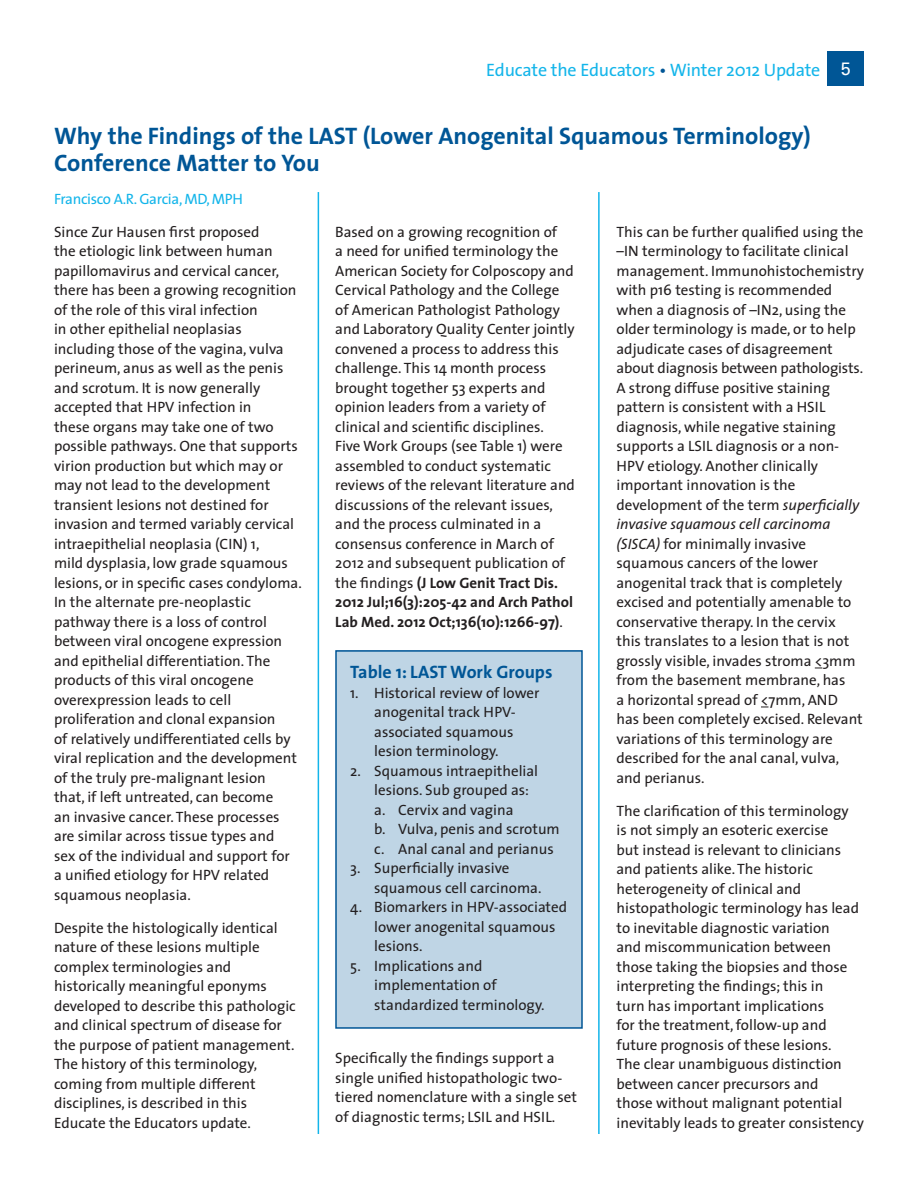
<style>
.page{position:relative;width:918px;height:1188px;background:#fff}
.page>*{position:absolute;margin:0;border:0;box-sizing:border-box;transform-origin:0 0}
.t1{font:700 24px/27px "The Sans";color:#005696}
.t2{font:18px "The Sans";letter-spacing:-.01em;color:#13b5ea}
.t3{font:700 18px "The Sans";color:#005696}
.t4{font:15px/19.5px "The Sans";color:#231f20}
.t5{font:15px "The Sans";letter-spacing:-.02em;color:#13b5ea}
.s1{color:#005696}
.s2{font-family:"Univers";color:#fff}
.s3{font-style:italic}
.s4{font-weight:700}
</style>
<div class="page">
<div style="left:828px;top:51px;width:36px;height:34px;background:#005696"></div>
<div style="left:336px;top:651px;width:246px;height:377px;background:#bfd5e5"></div>
<div style="left:335px;top:650px;width:248px;height:379px;border:2px solid #005696"></div>
<hr style="left:318px;top:192px;width:1px;height:942px;background:#13b5ea">
<hr style="left:598px;top:192px;width:2px;height:942px;background:#13b5ea">
<p class="t2" style="left:486px;top:63px;width:366px">Educate the Educators <span class="s1">•</span> Winter 2012 Update <span class="s2">5</span></p>
<h1 class="t1" style="left:54px;top:124px;width:758px">Why the Findings of the LAST (Lower Anogenital Squamous Terminology)<br>Conference Matter to You</h1>
<p class="t5" style="left:54px;top:193px;width:190px">Francisco A.R. Garcia, MD, MPH</p>
<p class="t4" style="left:54px;top:223px;width:249px">Since Zur Hausen first proposed<br>the etiologic link between human papillomavirus and cervical cancer, there has been a growing recognition of the role of this viral infection<br>in other epithelial neoplasias including those of the vagina, vulva perineum, anus as well as the penis and scrotum. It is now generally accepted that HPV infection in<br>these organs may take one of two possible pathways. One that supports virion production but which may or may not lead to the development transient lesions not destined for invasion and termed variably cervical intraepithelial neoplasia (CIN) 1,<br>mild dysplasia, low grade squamous lesions, or in specific cases condyloma.<br>In the alternate pre-neoplastic pathway there is a loss of control between viral oncogene expression and epithelial differentiation. The products of this viral oncogene overexpression leads to cell proliferation and clonal expansion<br>of relatively undifferentiated cells by viral replication and the development of the truly pre-malignant lesion<br>that, if left untreated, can become<br>an invasive cancer. These processes are similar across tissue types and<br>sex of the individual and support for<br>a unified etiology for HPV related squamous neoplasia.</p>
<p class="t4" style="left:54px;top:919px;width:243px">Despite the histologically identical nature of these lesions multiple complex terminologies and historically meaningful eponyms developed to describe this pathologic and clinical spectrum of disease for the purpose of patient management.<br>The history of this terminology, coming from multiple different disciplines, is described in this Educate the Educators update.</p>
<p class="t4" style="left:617px;top:223px;width:249px">This can be further qualified using the –IN terminology to facilitate clinical management. Immunohistochemistry with p16 testing is recommended when a diagnosis of –IN2, using the older terminology is made, or to help adjudicate cases of disagreement about diagnosis between pathologists.<br>A strong diffuse positive staining pattern is consistent with a HSIL diagnosis, while negative staining supports a LSIL diagnosis or a non-HPV etiology. Another clinically important innovation is the development of the term <span class="s3">superficially invasive squamous cell carcinoma (SISCA)</span> for minimally invasive squamous cancers of the lower anogenital track that is completely excised and potentially amenable to conservative therapy. In the cervix this translates to a lesion that is not grossly visible, invades stroma &lt;3mm from the basement membrane, has<br>a horizontal spread of &lt;7mm, AND has been completely excised. Relevant variations of this terminology are described for the anal canal, vulva, and perianus.</p>
<p class="t4" style="left:617px;top:802px;width:249px">The clarification of this terminology<br>is not simply an esoteric exercise<br>but instead is relevant to clinicians and patients alike. The historic heterogeneity of clinical and histopathologic terminology has lead to inevitable diagnostic variation<br>and miscommunication between those taking the biopsies and those interpreting the findings; this in<br>turn has important implications<br>for the treatment, follow-up and future prognosis of these lesions.<br>The clear unambiguous distinction between cancer precursors and<br>those without malignant potential inevitably leads to greater consistency</p>
<p class="t4" style="left:335px;top:223px;width:241px">Based on a growing recognition of<br>a need for unified terminology the American Society for Colposcopy and Cervical Pathology and the College of American Pathologist Pathology and Laboratory Quality Center jointly convened a process to address this challenge. This 14 month process brought together 53 experts and opinion leaders from a variety of clinical and scientific disciplines.<br>Five Work Groups (see Table 1) were assembled to conduct systematic reviews of the relevant literature and discussions of the relevant issues, and the process culminated in a consensus conference in March of 2012 and subsequent publication of the findings <span class="s4">(J Low Genit Tract Dis.<br>2012 Jul;16(3):205-42 and Arch Pathol Lab Med. 2012 Oct;136(10):1266-97)</span>.</p>
<p class="t3" style="left:350px;top:664px;width:204px">Table 1: LAST Work Groups</p>
<p class="t4" style="left:374px;top:684px;width:167px;text-indent:-24px">1. Historical review of lower anogenital track HPV&shy;associated squamous lesion terminology.</p>
<p class="t4" style="left:374px;top:762px;width:187px;text-indent:-24px">2. Squamous intraepithelial lesions. Sub grouped as:<br>a. Cervix and vagina<br>b. Vulva, penis and scrotum c. Anal canal and perianus</p>
<p class="t4" style="left:374px;top:860px;width:169px;text-indent:-24px">3. Superficially invasive squamous cell carcinoma.</p>
<p class="t4" style="left:374px;top:899px;width:194px;text-indent:-24px">4. Biomarkers in HPV-associated lower anogenital squamous lesions.</p>
<p class="t4" style="left:374px;top:957px;width:172px;text-indent:-24px">5. Implications and implementation of standardized terminology.</p>
<p class="t4" style="left:335px;top:1050px;width:243px">Specifically the findings support a single unified histopathologic two&shy;tiered nomenclature with a single set of diagnostic terms; LSIL and HSIL.</p>
</div>
